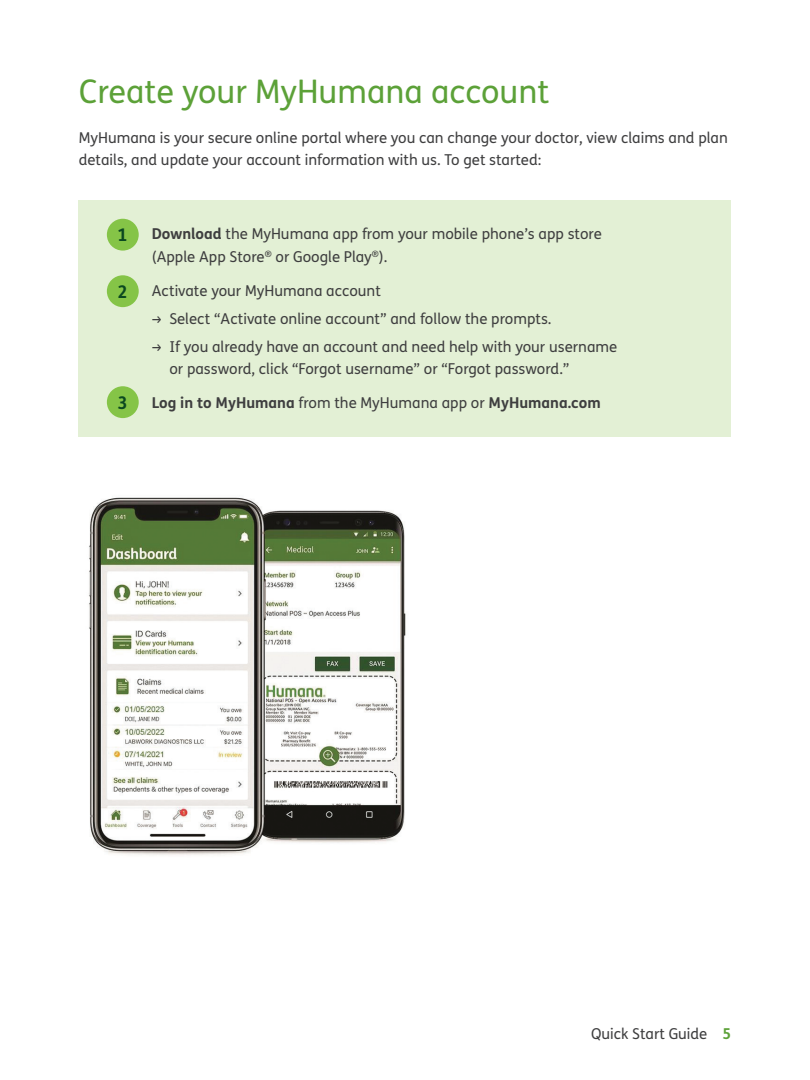
<style>
.page{position:relative;width:810px;height:1080px;background:#fff}
.page>*{position:absolute;margin:0;border:0;box-sizing:border-box;transform-origin:0 0}
.Green_Header{font:32.5px "FS Humana";color:#5ca138}
.t1{font:700 17.5px "FS Humana";color:#0b4920}
.Body_Copy{font:15px/22.5px "FS Humana";color:#3e3e3f}
.Body_Copy-2{font:700 15px "FS Humana";color:#3e3e3f}
.s1{font-weight:700}
.s2{font-weight:400}
.s3{font-weight:700;color:#5ca138}
</style>
<div class="page">
<div style="left:79px;top:200px;width:652px;height:236px;background:#e3f0d5"></div>
<div style="left:107px;top:219px;width:32px;height:32px;background:#85c447;border-radius:50%"></div>
<div style="left:107px;top:275px;width:32px;height:32px;background:#85c447;border-radius:50%"></div>
<div style="left:107px;top:386px;width:32px;height:32px;background:#85c447;border-radius:50%"></div>
<img style="left:89px;top:497px;width:317px;height:358px">
<p class="Green_Header" style="left:79px;top:69px;width:472px">Create your MyHumana account</p>
<p class="Body_Copy" style="left:79px;top:126px;width:651px">MyHumana is your secure online portal where you can change your doctor, view claims and plan details, and update your account information with us. To get started:</p>
<p class="t1" style="left:117px;top:221px;width:12px">1</p>
<p class="t1" style="left:117px;top:278px;width:12px">2</p>
<p class="t1" style="left:117px;top:389px;width:12px">3</p>
<p class="Body_Copy" style="left:152px;top:223px;width:452px"><span class="s1">Download</span> the MyHumana app from your mobile phone’s app store (Apple App Store<sup>®</sup> or Google Play<sup>®</sup>).</p>
<p class="Body_Copy" style="left:152px;top:279px;width:230px">Activate your MyHumana account</p>
<p class="Body_Copy" style="left:152px;top:307px;width:401px">→ Select “Activate online account” and follow the prompts.</p>
<p class="Body_Copy" style="left:169px;top:335px;width:449px;text-indent:-17px">→ If you already have an account and need help with your username or password, click “Forgot username” or “Forgot password.”</p>
<p class="Body_Copy-2" style="left:152px;top:391px;width:450px">Log in to MyHumana <span class="s2">from the MyHumana app or</span> MyHumana.com</p>
<p class="Body_Copy" style="left:591px;top:1022px;width:142px">Quick Start Guide <span class="s3">5</span></p>
</div>
